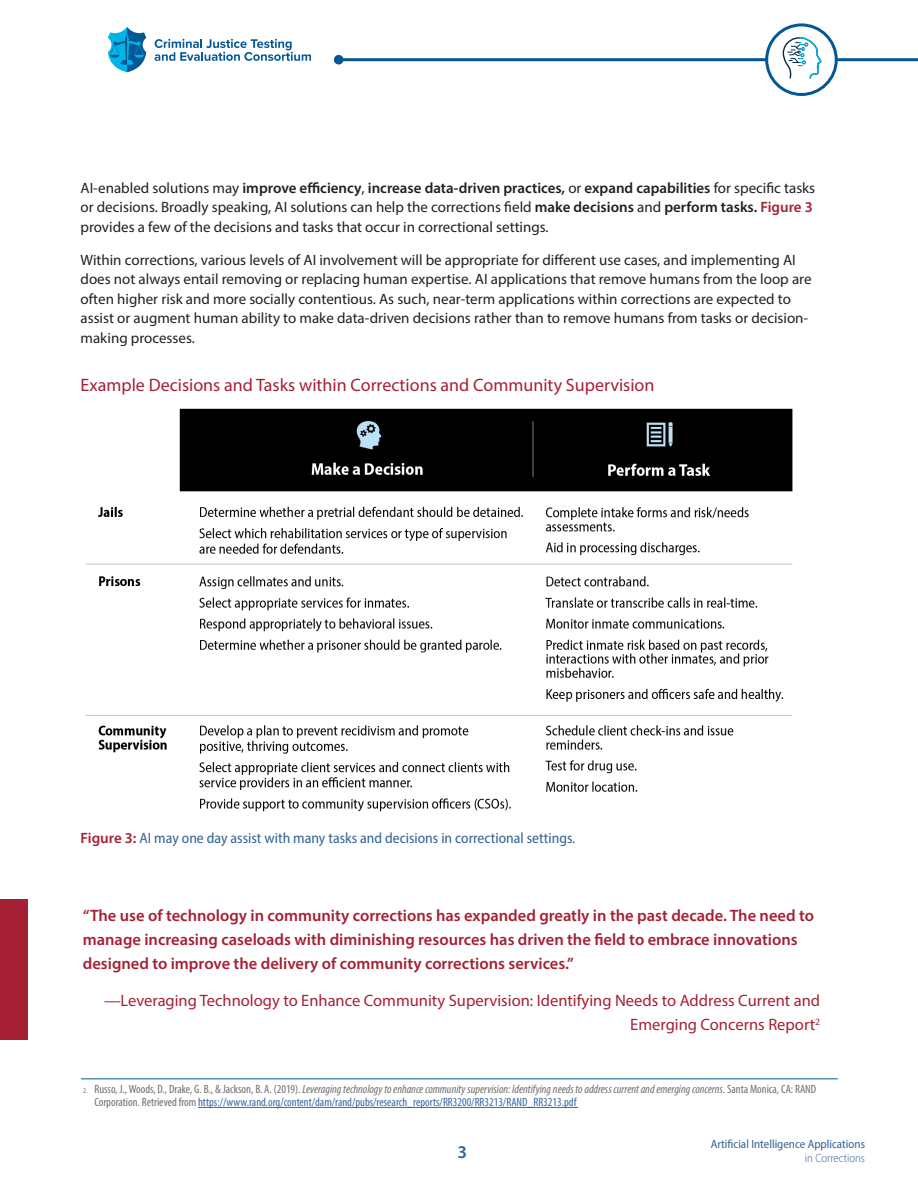
<style>
.page{position:relative;width:918px;height:1188px;background:#fff}
.page>*{position:absolute;margin:0;border:0;box-sizing:border-box;transform-origin:0 0}
.Header4{font:18px "Myriad Pro";color:#a62035}
.t1{font:600 18px "Myriad Pro";color:#336296}
.Call_out{font:600 16.5px/24px "Myriad Pro";color:#a62035}
.Call_out-2{font:16.5px/24px "Myriad Pro";color:#a62035;text-align:right}
.t2{font:15px/19.5px "Myriad Pro";color:#231f20}
.Graphic_Header_Figur{font:semi-condensed 15px "Myriad Pro";color:#336296}
.t3{font:italic condensed 12px/13.5px "Myriad Pro";color:#726d6c}
.t4{font:semi-condensed 12px "Myriad Pro";color:#336296}
.t5{font:300 semi-condensed 12px "Myriad Pro";color:#336296}
.s1{font-weight:600}
.s2{font-weight:600;color:#a62035}
.s3{font-weight:600;font-stretch:normal;color:#a62035}
.s4{font-family:"Gill Sans Nova";font-style:normal;font-stretch:normal;font-size:7.05px}
.s5{font-style:normal}
.s6{font-style:normal;color:#3566a1}
</style>
<div class="page">
<hr style="left:339px;top:58px;width:579px;height:3px;background:#035796">
<div style="left:334px;top:55px;width:10px;height:10px;background:#035796;border-radius:50%"></div>
<svg style="left:155px;top:39px;width:156px;height:22px"></svg>
<svg style="left:108px;top:27px;width:38px;height:45px"></svg>
<div style="left:767px;top:25px;width:69px;height:69px;background:#fff;border-radius:50%"></div>
<svg style="left:782px;top:37px;width:40px;height:42px"></svg>
<div style="left:765px;top:23px;width:73px;height:73px;border:3px solid #035796;border-radius:50%"></div>
<img style="left:86px;top:408px;width:707px;height:404px">
<div style="left:0;top:899px;width:28px;height:141px;background:#a62035"></div>
<hr style="left:81px;top:1078px;width:757px;height:1px;background:#035796">
<hr style="left:198px;top:1107px;width:380px;height:1px;background:#3566a1">
<p class="t2" style="left:81px;top:178px;width:736px">AI-enabled solutions may <span class="s1">improve efficiency</span>, <span class="s1">increase data-driven practices,</span> or <span class="s1">expand capabilities</span> for specific tasks or decisions. Broadly speaking, AI solutions can help the corrections field <span class="s1">make decisions</span> and <span class="s1">perform tasks.</span> <span class="s2">Figure 3 </span>provides a few of the decisions and tasks that occur in correctional settings.</p>
<p class="t2" style="left:81px;top:250px;width:732px">Within corrections, various levels of AI involvement will be appropriate for different use cases, and implementing AI does not always entail removing or replacing human expertise. AI applications that remove humans from the loop are often higher risk and more socially contentious. As such, near-term applications within corrections are expected to assist or augment human ability to make data-driven decisions rather than to remove humans from tasks or decision&shy;making processes.</p>
<p class="Header4" style="left:81px;top:374px;width:575px">Example Decisions and Tasks within Corrections and Community Supervision</p>
<p class="Graphic_Header_Figur" style="left:81px;top:829px;width:496px"><span class="s3">Figure 3:</span> AI may one day assist with many tasks and decisions in correctional settings.</p>
<p class="Call_out" style="left:83px;top:903px;width:733px">“The use of technology in community corrections has expanded greatly in the past decade. The need to manage increasing caseloads with diminishing resources has driven the field to embrace innovations designed to improve the delivery of community corrections services.”</p>
<p class="Call_out-2" style="left:104px;top:988px;width:718px">—Leveraging Technology to Enhance Community Supervision: Identifying Needs to Address Current and<br>Emerging Concerns Report<sup>2</sup></p>
<p class="t3" style="left:94px;top:1082px;width:723px;text-indent:-12px"><span class="s4">2.</span> <span class="s5">Russo, J., Woods, D., Drake, G. B., &amp; Jackson, B. A. (2019).</span> Leveraging technology to enhance community supervision: Identifying needs to address current and emerging concerns<span class="s5">. Santa Monica, CA: RAND<br>Corporation. Retrieved from</span> <span class="s6">https://www.rand.org/content/dam/rand/pubs/research_reports/RR3200/RR3213/RAND_RR3213.pdf</span></p>
<p class="t1" style="left:458px;top:1141px;width:11px">3</p>
<p class="t4" style="left:711px;top:1136px;width:156px">Artificial Intelligence Applications</p>
<p class="t5" style="left:805px;top:1151px;width:62px">in Corrections</p>
</div>
